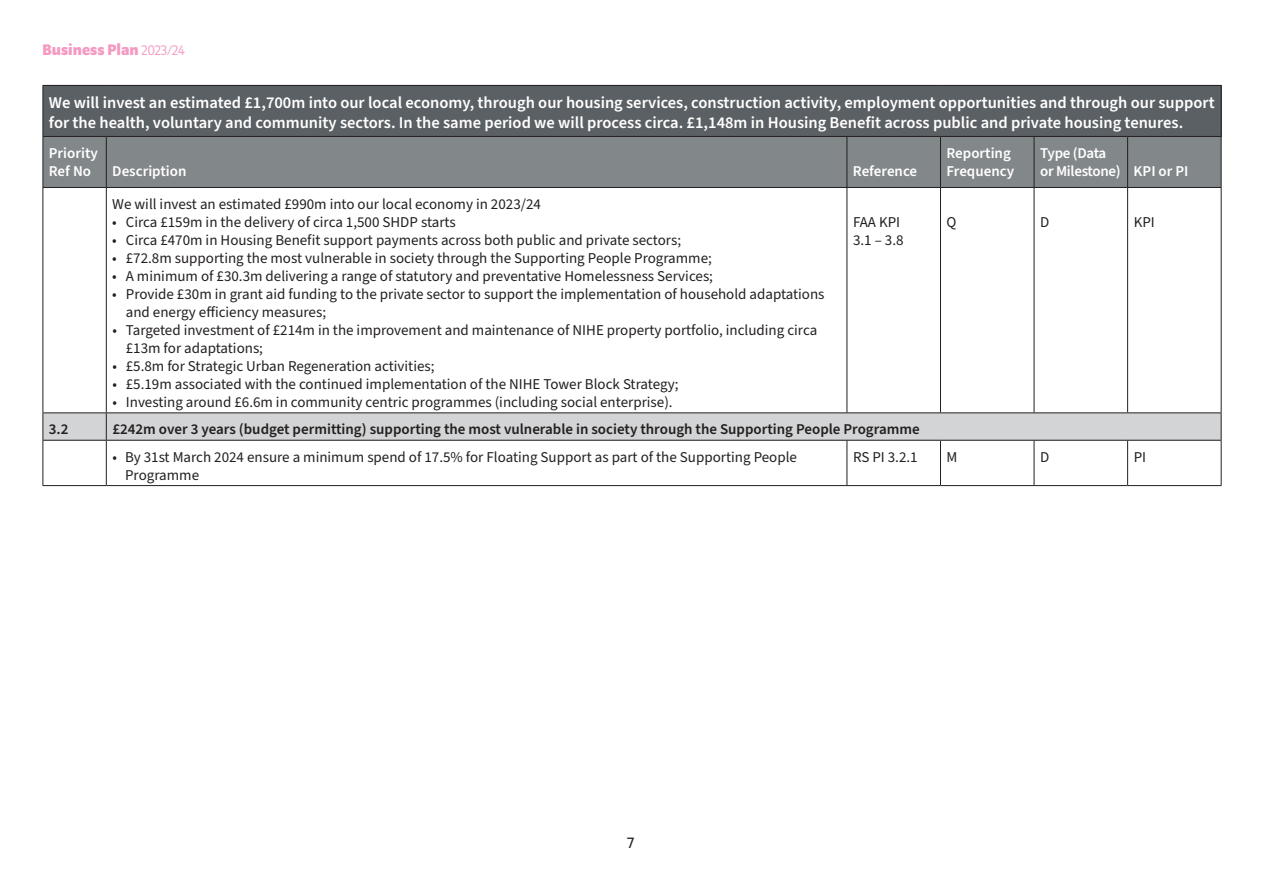
<style>
.page{position:relative;width:1263px;height:893px;background:#fff}
.page>*{position:absolute;margin:0;border:0;box-sizing:border-box;transform-origin:0 0}
.t1{font:600 16.5px/19.5px "Source Sans Pro";color:#fff}
.t2{font:700 16.5px "Program OT";color:#f49ac2}
.t3{font:15px/18px "Source Sans Pro";color:#231f20}
.t4{font:600 15px "Source Sans Pro";color:#231f20}
.t5{font:600 15px/18px "Source Sans Pro";color:#fff}
.t6{font:600 15px/18px "Source Sans Pro";letter-spacing:-.02em;color:#fff}
.t7{font:15px "Univers";color:#231f20}
.s1{font-weight:400;font-size:15px}
</style>
<div class="page">
<div style="left:43px;top:85px;width:1178px;height:51px;background:#5b6064"></div>
<div style="left:43px;top:136px;width:63px;height:51px;background:#82878a"></div>
<div style="left:106px;top:136px;width:741px;height:51px;background:#82878a"></div>
<div style="left:847px;top:136px;width:93px;height:51px;background:#82878a"></div>
<div style="left:940px;top:136px;width:94px;height:51px;background:#82878a"></div>
<div style="left:1034px;top:136px;width:93px;height:51px;background:#82878a"></div>
<div style="left:1127px;top:136px;width:94px;height:51px;background:#82878a"></div>
<div style="left:43px;top:413px;width:63px;height:27px;background:#d2d4d5"></div>
<div style="left:106px;top:413px;width:1115px;height:27px;background:#d2d4d5"></div>
<hr style="left:43px;top:85px;width:63px;height:1px;background:#231f20">
<hr style="left:43px;top:86px;width:1px;height:50px;background:#231f20">
<hr style="left:106px;top:85px;width:741px;height:1px;background:#231f20">
<hr style="left:847px;top:85px;width:93px;height:1px;background:#231f20">
<hr style="left:940px;top:85px;width:94px;height:1px;background:#231f20">
<hr style="left:1034px;top:85px;width:93px;height:1px;background:#231f20">
<hr style="left:1127px;top:85px;width:94px;height:1px;background:#231f20">
<hr style="left:1221px;top:86px;width:1px;height:50px;background:#231f20">
<hr style="left:43px;top:136px;width:63px;height:1px;background:#231f20">
<hr style="left:43px;top:137px;width:1px;height:50px;background:#231f20">
<hr style="left:106px;top:136px;width:741px;height:1px;background:#231f20">
<hr style="left:106px;top:137px;width:1px;height:50px;background:#231f20">
<hr style="left:847px;top:136px;width:93px;height:1px;background:#231f20">
<hr style="left:846px;top:137px;width:1px;height:50px;background:#231f20">
<hr style="left:940px;top:136px;width:94px;height:1px;background:#231f20">
<hr style="left:940px;top:137px;width:1px;height:50px;background:#231f20">
<hr style="left:1034px;top:136px;width:93px;height:1px;background:#231f20">
<hr style="left:1034px;top:137px;width:1px;height:50px;background:#231f20">
<hr style="left:1127px;top:136px;width:94px;height:1px;background:#231f20">
<hr style="left:1127px;top:137px;width:1px;height:50px;background:#231f20">
<hr style="left:1221px;top:137px;width:1px;height:50px;background:#231f20">
<hr style="left:43px;top:187px;width:63px;height:1px;background:#231f20">
<hr style="left:106px;top:187px;width:741px;height:1px;background:#231f20">
<hr style="left:847px;top:187px;width:93px;height:1px;background:#231f20">
<hr style="left:940px;top:187px;width:94px;height:1px;background:#231f20">
<hr style="left:1034px;top:187px;width:93px;height:1px;background:#231f20">
<hr style="left:1127px;top:187px;width:94px;height:1px;background:#231f20">
<hr style="left:43px;top:188px;width:1px;height:224px;background:#231f20">
<hr style="left:106px;top:188px;width:1px;height:224px;background:#231f20">
<hr style="left:846px;top:188px;width:1px;height:224px;background:#231f20">
<hr style="left:940px;top:188px;width:1px;height:224px;background:#231f20">
<hr style="left:1034px;top:188px;width:1px;height:224px;background:#231f20">
<hr style="left:1127px;top:188px;width:1px;height:224px;background:#231f20">
<hr style="left:1221px;top:188px;width:1px;height:224px;background:#231f20">
<hr style="left:43px;top:412px;width:63px;height:1px;background:#231f20">
<svg style="left:43px;top:413px;width:1px;height:27px"></svg>
<hr style="left:106px;top:412px;width:741px;height:1px;background:#231f20">
<svg style="left:106px;top:413px;width:1px;height:27px"></svg>
<hr style="left:847px;top:412px;width:93px;height:1px;background:#231f20">
<hr style="left:940px;top:412px;width:94px;height:1px;background:#231f20">
<hr style="left:1034px;top:412px;width:93px;height:1px;background:#231f20">
<hr style="left:1127px;top:412px;width:94px;height:1px;background:#231f20">
<svg style="left:1221px;top:413px;width:1px;height:27px"></svg>
<hr style="left:43px;top:440px;width:63px;height:1px;background:#231f20">
<hr style="left:43px;top:441px;width:1px;height:44px;background:#231f20">
<hr style="left:106px;top:440px;width:741px;height:1px;background:#231f20">
<hr style="left:106px;top:441px;width:1px;height:44px;background:#231f20">
<hr style="left:847px;top:440px;width:93px;height:1px;background:#231f20">
<hr style="left:846px;top:441px;width:1px;height:44px;background:#231f20">
<hr style="left:940px;top:440px;width:94px;height:1px;background:#231f20">
<hr style="left:940px;top:441px;width:1px;height:44px;background:#231f20">
<hr style="left:1034px;top:440px;width:93px;height:1px;background:#231f20">
<hr style="left:1034px;top:441px;width:1px;height:44px;background:#231f20">
<hr style="left:1127px;top:440px;width:94px;height:1px;background:#231f20">
<hr style="left:1127px;top:441px;width:1px;height:44px;background:#231f20">
<hr style="left:1221px;top:441px;width:1px;height:44px;background:#231f20">
<hr style="left:43px;top:485px;width:63px;height:1px;background:#231f20">
<hr style="left:106px;top:485px;width:741px;height:1px;background:#231f20">
<hr style="left:847px;top:485px;width:93px;height:1px;background:#231f20">
<hr style="left:940px;top:485px;width:94px;height:1px;background:#231f20">
<hr style="left:1034px;top:485px;width:93px;height:1px;background:#231f20">
<hr style="left:1127px;top:485px;width:94px;height:1px;background:#231f20">
<p class="t2" style="left:43px;top:40px;width:144px">Business Plan <span class="s1">2023/24</span></p>
<p class="t1" style="left:49px;top:94px;width:1167px">We will invest an estimated £1,700m into our local economy, through our housing services, construction activity, employment opportunities and through our support for the health, voluntary and community sectors. In the same period we will process circa. £1,148m in Housing Benefit across public and private housing tenures.</p>
<p class="t5" style="left:49px;top:144px;width:51px">Priority<br>Ref No</p>
<p class="t5" style="left:946px;top:144px;width:69px">Reporting<br>Frequency</p>
<p class="t6" style="left:1040px;top:144px;width:150px">Type (Data<br>or Milestone) KPI or PI</p>
<p class="t5" style="left:112px;top:162px;width:76px">Description</p>
<p class="t5" style="left:853px;top:162px;width:66px">Reference</p>
<p class="t3" style="left:112px;top:195px;width:430px">We will invest an estimated £990m into our local economy in 2023/24</p>
<p class="t3" style="left:112px;top:213px;width:345px">• Circa £159m in the delivery of circa 1,500 SHDP starts</p>
<p class="t3" style="left:112px;top:231px;width:570px">• Circa £470m in Housing Benefit support payments across both public and private sectors;</p>
<p class="t3" style="left:112px;top:249px;width:601px">• £72.8m supporting the most vulnerable in society through the Supporting People Programme;</p>
<p class="t3" style="left:112px;top:267px;width:602px">• A minimum of £30.3m delivering a range of statutory and preventative Homelessness Services;</p>
<p class="t3" style="left:126px;top:285px;width:700px;text-indent:-14px">• Provide £30m in grant aid funding to the private sector to support the implementation of household adaptations and energy efficiency measures;</p>
<p class="t3" style="left:126px;top:321px;width:693px;text-indent:-14px">• Targeted investment of £214m in the improvement and maintenance of NIHE property portfolio, including circa £13m for adaptations;</p>
<p class="t3" style="left:112px;top:357px;width:324px">• £5.8m for Strategic Urban Regeneration activities;</p>
<p class="t3" style="left:112px;top:375px;width:568px">• £5.19m associated with the continued implementation of the NIHE Tower Block Strategy;</p>
<p class="t3" style="left:112px;top:393px;width:562px">• Investing around £6.6m in community centric programmes (including social enterprise).</p>
<p class="t3" style="left:853px;top:213px;width:52px">FAA KPI<br>3.1 – 3.8</p>
<p class="t3" style="left:946px;top:213px;width:11px">Q</p>
<p class="t3" style="left:1040px;top:213px;width:11px">D</p>
<p class="t3" style="left:1134px;top:213px;width:23px">KPI</p>
<p class="t4" style="left:49px;top:419px;width:21px">3.2</p>
<p class="t4" style="left:112px;top:419px;width:809px">£242m over 3 years (budget permitting) supporting the most vulnerable in society through the Supporting People Programme</p>
<p class="t3" style="left:125px;top:448px;width:673px;text-indent:-13px">• By 31st March 2024 ensure a minimum spend of 17.5% for Floating Support as part of the Supporting People<br>Programme</p>
<p class="t3" style="left:853px;top:448px;width:66px">RS PI 3.2.1</p>
<p class="t3" style="left:946px;top:448px;width:12px">M</p>
<p class="t3" style="left:1040px;top:448px;width:11px">D</p>
<p class="t3" style="left:1134px;top:448px;width:14px">PI</p>
<p class="t7" style="left:627px;top:833px;width:10px">7</p>
</div>
